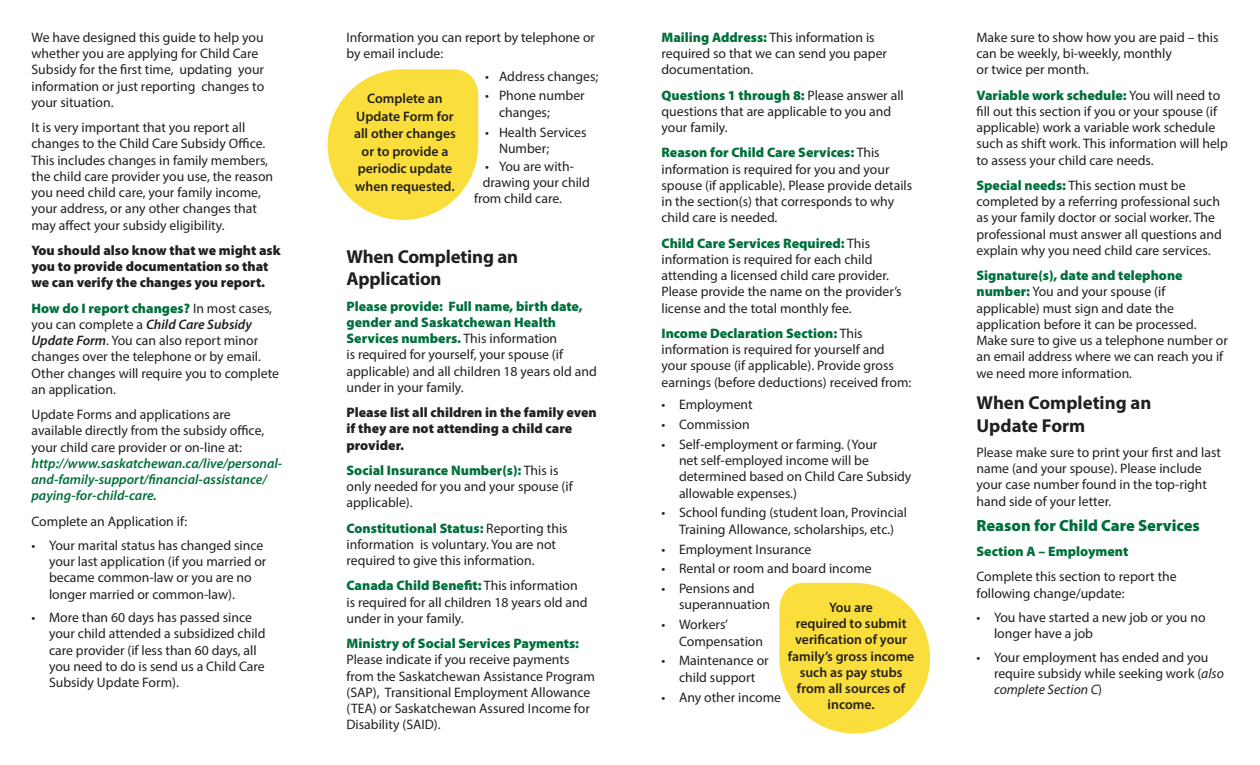
<style>
.page{position:relative;width:1260px;height:765px;background:#fff}
.page>*{position:absolute;margin:0;border:0;box-sizing:border-box;transform-origin:0 0}
.Body_Text{font:700 18.75px/22.5px "Myriad Pro";letter-spacing:-.01em;color:#231f20}
.Body_Text-2{font:900 16.25px "Myriad Pro";color:#006f3c}
.Body_Text-3{font:13.75px/16.2px "Myriad Pro";color:#231f20}
.Bullet_text_with_les{font:13.75px/16.2px "Myriad Pro";color:#231f20}
.Bullet_text{font:13.75px/16.2px "Myriad Pro";color:#231f20}
.Body_Text-4{font:italic 600 13.75px/16.2px "Myriad Pro";color:#006f3c}
.Body_Text-5{font:600 13.75px/16.2px "Myriad Pro";color:#231f20;text-align:center}
.Body_Text-6{font:900 13.75px/16.2px "Myriad Pro";color:#231f20}
.Body_Text-7{font:900 13.75px "Myriad Pro";color:#006f3c}
.s1{font-weight:900;color:#006f3c}
.s2{font-weight:600;font-style:italic}
.s3{font-weight:400;font-style:normal;color:#231f20}
.s4{font-style:italic}
</style>
<div class="page">
<div style="left:382px;top:69px;width:96px;height:96px;background:#fade3c;border-radius:25px"></div>
<div style="left:328px;top:69px;width:150px;height:151px;background:#fade3c;border-radius:50%"></div>
<div style="left:779px;top:583px;width:96px;height:96px;background:#fade3c;border-radius:25px"></div>
<div style="left:779px;top:583px;width:151px;height:150px;background:#fade3c;border-radius:50%"></div>
<p class="Body_Text-3" style="left:32px;top:29px;width:234px">We have designed this guide to help you whether you are applying for Child Care Subsidy for the first time, updating your information or just reporting changes to your situation.</p>
<p class="Body_Text-3" style="left:32px;top:119px;width:243px">It is very important that you report all changes to the Child Care Subsidy Office.<br>This includes changes in family members, the child care provider you use, the reason you need child care, your family income, your address, or any other changes that may affect your subsidy eligibility.</p>
<p class="Body_Text-6" style="left:32px;top:242px;width:251px">You should also know that we might ask you to provide documentation so that we can verify the changes you report.</p>
<p class="Body_Text-3" style="left:32px;top:300px;width:249px"><span class="s1">How do I report changes?</span> In most cases, you can complete a <span class="s2">Child Care Subsidy Update Form</span>. You can also report minor changes over the telephone or by email.<br>Other changes will require you to complete an application.</p>
<p class="Body_Text-4" style="left:32px;top:406px;width:252px"><span class="s3">Update Forms and applications are available directly from the subsidy office, your child care provider or on-line at: </span>http://www.saskatchewan.ca/live/personal&shy;and-family-support/financial-assistance/ paying-for-child-care.</p>
<p class="Body_Text-3" style="left:32px;top:513px;width:157px">Complete an Application if:</p>
<p class="Bullet_text" style="left:49px;top:537px;width:219px;text-indent:-18px">• Your marital status has changed since your last application (if you married or became common-law or you are no longer married or common-law).</p>
<p class="Bullet_text" style="left:49px;top:609px;width:218px;text-indent:-18px">• More than 60 days has passed since your child attended a subsidized child care provider (if less than 60 days, all you need to do is send us a Child Care Subsidy Update Form).</p>
<p class="Body_Text-3" style="left:347px;top:29px;width:250px">Information you can report by telephone or by email include:</p>
<p class="Bullet_text_with_les" style="left:485px;top:68px;width:115px">• Address changes;</p>
<p class="Bullet_text_with_les" style="left:499px;top:88px;width:87px;text-indent:-14px">• Phone number changes;</p>
<p class="Bullet_text_with_les" style="left:499px;top:124px;width:89px;text-indent:-14px">• Health Services<br>Number;</p>
<p class="Bullet_text_with_les" style="left:485px;top:158px;width:90px">• You are with-</p>
<p class="Bullet_text_with_les" style="left:483px;top:174px;width:109px">drawing your child</p>
<p class="Bullet_text_with_les" style="left:474px;top:190px;width:89px">from child care.</p>
<p class="Body_Text-5" style="left:354px;top:89px;width:103px;line-height:17.5px">Complete an<br>Update Form for all other changes or to provide a periodic update when requested.</p>
<p class="Body_Text" style="left:347px;top:245px;width:173px">When Completing an<br>Application</p>
<p class="Body_Text-3" style="left:347px;top:298px;width:252px"><span class="s1">Please provide: Full name, birth date, gender and Saskatchewan Health Services numbers.</span> This information<br>is required for yourself, your spouse (if applicable) and all children 18 years old and under in your family.</p>
<p class="Body_Text-6" style="left:347px;top:404px;width:252px">Please list all children in the family even if they are not attending a child care provider.</p>
<p class="Body_Text-3" style="left:347px;top:462px;width:228px"><span class="s1">Social Insurance Number(s):</span> This is only needed for you and your spouse (if applicable).</p>
<p class="Body_Text-3" style="left:347px;top:520px;width:223px"><span class="s1">Constitutional Status:</span> Reporting this information is voluntary. You are not required to give this information.</p>
<p class="Body_Text-3" style="left:347px;top:577px;width:243px"><span class="s1">Canada Child Benefit:</span> This information is required for all children 18 years old and under in your family.</p>
<p class="Body_Text-3" style="left:347px;top:635px;width:250px"><span class="s1">Ministry of Social Services Payments:<br></span>Please indicate if you receive payments from the Saskatchewan Assistance Program (SAP), Transitional Employment Allowance (TEA) or Saskatchewan Assured Income for Disability (SAID).</p>
<p class="Body_Text-3" style="left:662px;top:29px;width:227px"><span class="s1">Mailing Address:</span> This information is required so that we can send you paper documentation.</p>
<p class="Body_Text-3" style="left:662px;top:87px;width:244px"><span class="s1">Questions 1 through 8:</span> Please answer all questions that are applicable to you and your family.</p>
<p class="Body_Text-3" style="left:662px;top:144px;width:252px"><span class="s1">Reason for Child Care Services:</span> This information is required for you and your spouse (if applicable). Please provide details in the section(s) that corresponds to why child care is needed.</p>
<p class="Body_Text-3" style="left:662px;top:235px;width:242px"><span class="s1">Child Care Services Required:</span> This information is required for each child attending a licensed child care provider.<br>Please provide the name on the provider’s license and the total monthly fee.</p>
<p class="Body_Text-3" style="left:662px;top:325px;width:251px"><span class="s1">Income Declaration Section:</span> This information is required for yourself and your spouse (if applicable). Provide gross earnings (before deductions) received from:</p>
<p class="Bullet_text_with_les" style="left:662px;top:396px;width:93px">• Employment</p>
<p class="Bullet_text_with_les" style="left:662px;top:416px;width:90px">• Commission</p>
<p class="Bullet_text_with_les" style="left:679px;top:436px;width:234px;text-indent:-18px">• Self-employment or farming. (Your<br>net self-employed income will be determined based on Child Care Subsidy allowable expenses.)</p>
<p class="Bullet_text_with_les" style="left:662px;top:504px;width:247px;text-align:center">• School funding (student loan, Provincial<br>Training Allowance, scholarships, etc.)</p>
<p class="Bullet_text_with_les" style="left:662px;top:541px;width:151px">• Employment Insurance</p>
<p class="Bullet_text_with_les" style="left:662px;top:560px;width:212px">• Rental or room and board income</p>
<p class="Bullet_text_with_les" style="left:679px;top:580px;width:93px;text-indent:-18px">• Pensions and superannuation</p>
<p class="Bullet_text_with_les" style="left:679px;top:616px;width:86px;text-indent:-18px">• Workers’<br>Compensation</p>
<p class="Bullet_text_with_les" style="left:662px;top:652px;width:109px;text-align:center">• Maintenance or child support</p>
<p class="Bullet_text_with_les" style="left:662px;top:689px;width:121px">• Any other income</p>
<p class="Body_Text-5" style="left:788px;top:599px;width:128px">You are<br>required to submit verification of your family’s gross income such as pay stubs from all sources of income.</p>
<p class="Body_Text-3" style="left:977px;top:29px;width:243px">Make sure to show how you are paid – this can be weekly, bi-weekly, monthly<br>or twice per month.</p>
<p class="Body_Text-3" style="left:977px;top:87px;width:253px"><span class="s1">Variable work schedule:</span> You will need to fill out this section if you or your spouse (if applicable) work a variable work schedule such as shift work. This information will help to assess your child care needs.</p>
<p class="Body_Text-3" style="left:977px;top:177px;width:247px"><span class="s1">Special needs:</span> This section must be completed by a referring professional such as your family doctor or social worker. The professional must answer all questions and explain why you need child care services.</p>
<p class="Body_Text-3" style="left:977px;top:267px;width:253px"><span class="s1">Signature(s), date and telephone number:</span> You and your spouse (if applicable) must sign and date the application before it can be processed.<br>Make sure to give us a telephone number or an email address where we can reach you if we need more information.</p>
<p class="Body_Text" style="left:977px;top:391px;width:176px">When Completing an<br>Update Form</p>
<p class="Body_Text-3" style="left:977px;top:444px;width:246px">Please make sure to print your first and last name (and your spouse). Please include your case number found in the top-right hand side of your letter.</p>
<p class="Body_Text-2" style="left:977px;top:514px;width:225px">Reason for Child Care Services</p>
<p class="Body_Text-7" style="left:977px;top:542px;width:153px">Section A – Employment</p>
<p class="Body_Text-3" style="left:977px;top:568px;width:202px">Complete this section to report the following change/update:</p>
<p class="Bullet_text" style="left:994px;top:609px;width:213px;text-indent:-18px">• You have started a new job or you no longer have a job</p>
<p class="Bullet_text" style="left:994px;top:649px;width:231px;text-indent:-18px">• Your employment has ended and you require subsidy while seeking work (<span class="s4">also complete Section C</span>)</p>
</div>
